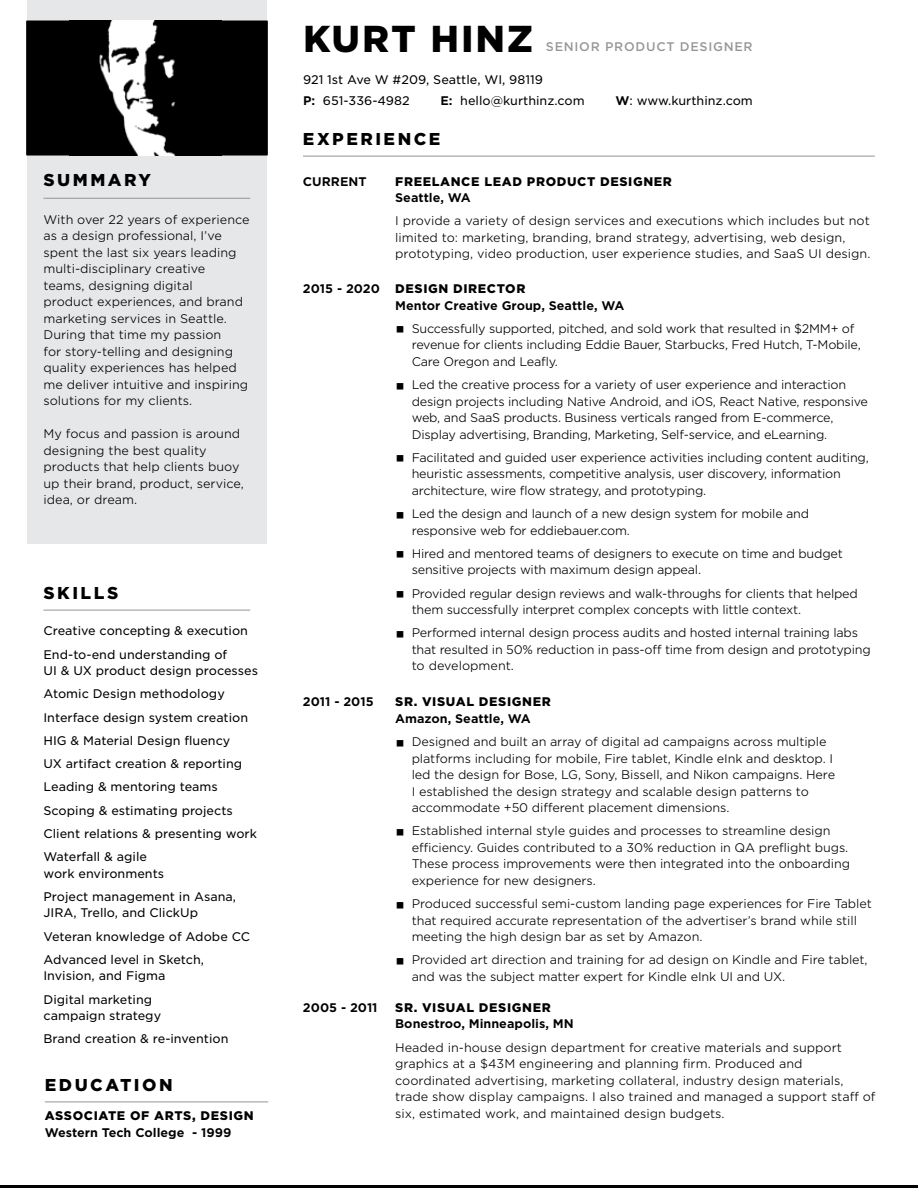
<style>
.page{position:relative;width:918px;height:1188px;background:#fff}
.page>*{position:absolute;margin:0;border:0;box-sizing:border-box;transform-origin:0 0}
.t1{font:900 36px "Gotham S Sm";letter-spacing:.05em;color:#000}
.t2{font:900 33px "Gotham S Sm";color:#000}
.t3{font:900 16.5px "Gotham S Sm";letter-spacing:.15em;color:#000}
.t4{font:300 12px/16.5px "Gotham S Sm";letter-spacing:-.01em;color:#000}
.t5{font:12px/23.2px "Gotham S Sm";color:#000}
.t6{font:700 12px "Gotham S Sm";color:#000}
.t7{font:900 12px "Gotham S Sm";letter-spacing:.05em;color:#000}
.t8{font:500 12px "Gotham S Sm";letter-spacing:.06em;color:#939598}
.s1{font-weight:700}
</style>
<div class="page">
<hr style="left:0;top:1186px;width:918px;height:2px;background:#000">
<div style="left:27px;top:0;width:240px;height:543px;background:#e6e7e8"></div>
<div style="left:26px;top:21px;width:242px;height:135px;background:#000"></div>
<img style="left:99px;top:21px;width:77px;height:135px">
<hr style="left:45px;top:1102px;width:223px;height:1px;background:#939598">
<hr style="left:44px;top:198px;width:206px;height:1px;background:#939598">
<hr style="left:44px;top:610px;width:206px;height:1px;background:#939598">
<hr style="left:303px;top:156px;width:572px;height:1px;background:#939598">
<h3 class="t3" style="left:44px;top:168px;width:109px">SUMMARY</h3>
<p class="t4" style="left:44px;top:211px;width:208px">With over 22 years of experience as a design professional, I’ve spent the last six years leading multi-disciplinary creative<br>teams, designing digital<br>product experiences, and brand marketing services in Seattle.<br>During that time my passion<br>for story-telling and designing quality experiences has helped me deliver intuitive and inspiring solutions for my clients.</p>
<p class="t4" style="left:44px;top:426px;width:202px">My focus and passion is around designing the best quality products that help clients buoy up their brand, product, service, idea, or dream.</p>
<h3 class="t3" style="left:44px;top:581px;width:76px">SKILLS</h3>
<p class="t5" style="left:44px;top:619px;width:206px">Creative concepting &amp; execution<br>End-to-end understanding of</p>
<p class="t5" style="left:44px;top:659px;width:216px">UI &amp; UX product design processes<br>Atomic Design methodology<br>Interface design system creation<br>HIG &amp; Material Design fluency<br>UX artifact creation &amp; reporting<br>Leading &amp; mentoring teams<br>Scoping &amp; estimating projects<br>Client relations &amp; presenting work<br>Waterfall &amp; agile</p>
<p class="t5" style="left:44px;top:861px;width:194px">work environments<br>Project management in Asana,</p>
<p class="t5" style="left:44px;top:901px;width:208px">JIRA, Trello, and ClickUp<br>Veteran knowledge of Adobe CC<br>Advanced level in Sketch,</p>
<p class="t5" style="left:44px;top:964px;width:124px">Invision, and Figma<br>Digital marketing</p>
<p class="t5" style="left:44px;top:1004px;width:187px">campaign strategy<br>Brand creation &amp; re-invention</p>
<h3 class="t3" style="left:45px;top:1073px;width:129px">EDUCATION</h3>
<p class="t7" style="left:45px;top:1108px;width:210px">ASSOCIATE OF ARTS, DESIGN</p>
<p class="t6" style="left:45px;top:1124px;width:188px">Western Tech College - 1999</p>
<h1 class="t1" style="left:303px;top:13px;width:232px">KURT HINZ</h1>
<p class="t8" style="left:546px;top:38px;width:208px">SENIOR PRODUCT DESIGNER</p>
<p class="t5" style="left:303px;top:69px;width:242px;line-height:21px">921 1st Ave W #209, Seattle, WI, 98119<br><span class="s1">P:</span> 651-336-4982</p>
<p class="t5" style="left:440px;top:89px;width:146px"><span class="s1">E:</span> hello@kurthinz.com</p>
<p class="t5" style="left:615px;top:89px;width:139px"><span class="s1">W</span>: www.kurthinz.com</p>
<h3 class="t3" style="left:303px;top:127px;width:139px">EXPERIENCE</h3>
<p class="t6" style="left:303px;top:173px;width:65px">CURRENT</p>
<p class="t6" style="left:303px;top:280px;width:79px">2015 - 2020</p>
<p class="t6" style="left:303px;top:694px;width:72px">2011 - 2015</p>
<p class="t6" style="left:303px;top:999px;width:76px">2005 - 2011</p>
<p class="t7" style="left:395px;top:173px;width:278px">FREELANCE LEAD PRODUCT DESIGNER</p>
<p class="t6" style="left:395px;top:189px;width:77px">Seattle, WA</p>
<p class="t4" style="left:395px;top:212px;width:477px">I provide a variety of design services and executions which includes but not limited to: marketing, branding, brand strategy, advertising, web design, prototyping, video production, user experience studies, and SaaS UI design.</p>
<p class="t7" style="left:395px;top:280px;width:132px">DESIGN DIRECTOR</p>
<p class="t6" style="left:395px;top:297px;width:231px">Mentor Creative Group, Seattle, WA</p>
<h2 class="t2" style="left:395px;top:305px;width:12px">∙</h2>
<p class="t4" style="left:412px;top:320px;width:451px">Successfully supported, pitched, and sold work that resulted in $2MM+ of revenue for clients including Eddie Bauer, Starbucks, Fred Hutch, T-Mobile,<br>Care Oregon and Leafly.</p>
<h2 class="t2" style="left:395px;top:361px;width:12px">∙</h2>
<p class="t4" style="left:412px;top:376px;width:458px">Led the creative process for a variety of user experience and interaction design projects including Native Android, and iOS, React Native, responsive web, and SaaS products. Business verticals ranged from E-commerce, Display advertising, Branding, Marketing, Self-service, and eLearning.</p>
<h2 class="t2" style="left:395px;top:434px;width:12px">∙</h2>
<p class="t4" style="left:412px;top:449px;width:459px">Facilitated and guided user experience activities including content auditing, heuristic assessments, competitive analysis, user discovery, information architecture, wire flow strategy, and prototyping.</p>
<h2 class="t2" style="left:395px;top:490px;width:12px">∙</h2>
<p class="t4" style="left:412px;top:505px;width:399px">Led the design and launch of a new design system for mobile and responsive web for eddiebauer.com.</p>
<h2 class="t2" style="left:395px;top:530px;width:12px">∙</h2>
<p class="t4" style="left:412px;top:545px;width:433px">Hired and mentored teams of designers to execute on time and budget sensitive projects with maximum design appeal.</p>
<h2 class="t2" style="left:395px;top:569px;width:12px">∙</h2>
<p class="t4" style="left:412px;top:585px;width:448px">Provided regular design reviews and walk-throughs for clients that helped them successfully interpret complex concepts with little context.</p>
<h2 class="t2" style="left:395px;top:609px;width:12px">∙</h2>
<p class="t4" style="left:412px;top:624px;width:461px">Performed internal design process audits and hosted internal training labs that resulted in 50% reduction in pass-off time from design and prototyping to development.</p>
<p class="t7" style="left:395px;top:693px;width:157px">SR. VISUAL DESIGNER</p>
<p class="t6" style="left:395px;top:710px;width:137px">Amazon, Seattle, WA</p>
<h2 class="t2" style="left:395px;top:718px;width:12px">∙</h2>
<p class="t4" style="left:412px;top:733px;width:425px">Designed and built an array of digital ad campaigns across multiple platforms including for mobile, Fire tablet, Kindle eInk and desktop. I led the design for Bose, LG, Sony, Bissell, and Nikon campaigns. Here I established the design strategy and scalable design patterns to accommodate +50 different placement dimensions.</p>
<h2 class="t2" style="left:395px;top:807px;width:12px">∙</h2>
<p class="t4" style="left:412px;top:822px;width:440px">Established internal style guides and processes to streamline design efficiency. Guides contributed to a 30% reduction in QA preflight bugs.<br>These process improvements were then integrated into the onboarding experience for new designers.</p>
<h2 class="t2" style="left:395px;top:880px;width:12px">∙</h2>
<p class="t4" style="left:412px;top:895px;width:462px">Produced successful semi-custom landing page experiences for Fire Tablet that required accurate representation of the advertiser’s brand while still meeting the high design bar as set by Amazon.</p>
<h2 class="t2" style="left:395px;top:936px;width:12px">∙</h2>
<p class="t4" style="left:412px;top:951px;width:457px">Provided art direction and training for ad design on Kindle and Fire tablet, and was the subject matter expert for Kindle eInk UI and UX.</p>
<p class="t7" style="left:395px;top:999px;width:157px">SR. VISUAL DESIGNER</p>
<p class="t6" style="left:395px;top:1016px;width:180px">Bonestroo, Minneapolis, MN</p>
<p class="t4" style="left:395px;top:1039px;width:482px">Headed in-house design department for creative materials and support graphics at a $43M engineering and planning firm. Produced and coordinated advertising, marketing collateral, industry design materials, trade show display campaigns. I also trained and managed a support staff of six, estimated work, and maintained design budgets.</p>
</div>
